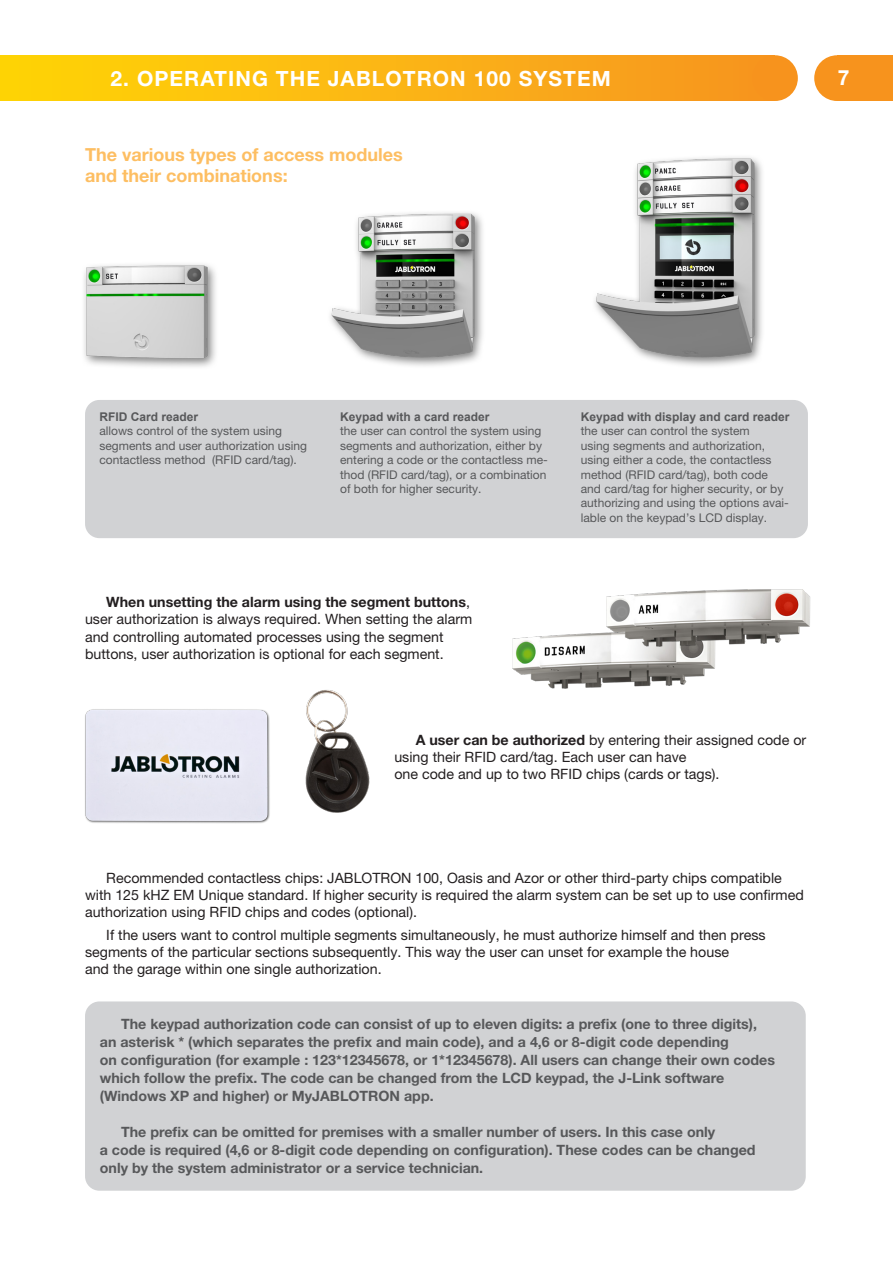
<style>
.page{position:relative;width:893px;height:1263px;background:#fff}
.page>*{position:absolute;margin:0;border:0;box-sizing:border-box;transform-origin:0 0}
.zakladni_pismo{font:700 21px "Helvetica Neue LT Pro";letter-spacing:.05em;color:#fff}
.zakladni_pismo-2{font:700 18px/21.6px "Helvetica Neue LT Pro";color:#fdbe62}
.zakladni_pismo-3{font:14.25px/17.1px "Helvetica Neue LT Pro";color:#231f20}
.text_v_tabulkách{font:700 14.25px/18px "Helvetica Neue LT Pro";color:#57585a}
.text_v_tabulkách-2{font:12px/14.4px "Helvetica Neue LT Pro";color:#57585a}
.text_v_tabulkách-3{font:700 12px "Arial";color:#57585a}
.s1{font-weight:700}
</style>
<div class="page">
<div style="left:837px;top:55px;width:56px;height:46px;background:#f7931d"></div>
<div style="left:814px;top:55px;width:46px;height:46px;background:#f7931d;border-radius:50%"></div>
<div style="left:0;top:55px;width:775px;height:46px;background:linear-gradient(to right,#ffd606,#f79421)"></div>
<div style="left:752px;top:55px;width:46px;height:46px;background:#f7931d;border-radius:50%"></div>
<img style="left:512px;top:633px;width:204px;height:55px">
<img style="left:598px;top:589px;width:213px;height:58px">
<img style="left:85px;top:709px;width:185px;height:115px">
<img style="left:305px;top:690px;width:65px;height:123px">
<div style="left:85px;top:400px;width:723px;height:138px;background:#d1d2d4;border-radius:14px"></div>
<div style="left:85px;top:1001px;width:721px;height:190px;background:#d1d2d4;border-radius:14px"></div>
<img style="left:84px;top:264px;width:132px;height:103px">
<img style="left:595px;top:157px;width:167px;height:209px">
<img style="left:330px;top:212px;width:153px;height:154px">
<p class="zakladni_pismo" style="left:111px;top:65px;width:502px">2. OPERATING THE JABLOTRON 100 SYSTEM</p>
<p class="zakladni_pismo-2" style="left:85px;top:143px;width:319px">The various types of access modules and their combinations:</p>
<h1 class="zakladni_pismo" style="left:838px;top:65px;width:13px">7</h1>
<p class="text_v_tabulkách-3" style="left:99px;top:408px;width:100px">RFID Card reader</p>
<p class="text_v_tabulkách-2" style="left:99px;top:424px;width:209px">allows control of the system using segments and user authorization using contactless method (RFID card/tag).</p>
<p class="text_v_tabulkách-3" style="left:340px;top:408px;width:151px">Keypad with a card reader</p>
<p class="text_v_tabulkách-2" style="left:340px;top:424px;width:209px">the user can control the system using segments and authorization, either by entering a code or the contactless me&shy;thod (RFID card/tag), or a combination of both for higher security.</p>
<p class="zakladni_pismo-3" style="left:85px;top:593px;width:389px;text-indent:21px"><span class="s1">When unsetting the alarm using the segment buttons</span>, user authorization is always required. When setting the alarm and controlling automated processes using the segment buttons, user authorization is optional for each segment.</p>
<p class="text_v_tabulkách-3" style="left:581px;top:408px;width:210px">Keypad with display and card reader</p>
<p class="text_v_tabulkách-2" style="left:581px;top:424px;width:210px">the user can control the system<br>using segments and authorization, using either a code, the contactless method (RFID card/tag), both code and card/tag for higher security, or by authorizing and using the options avai&shy;lable on the keypad’s LCD display.</p>
<p class="zakladni_pismo-3" style="left:394px;top:731px;width:413px;text-indent:21px"><span class="s1">A user can be authorized</span> by entering their assigned code or using their RFID card/tag. Each user can have<br>one code and up to two RFID chips (cards or tags).</p>
<p class="zakladni_pismo-3" style="left:85px;top:869px;width:720px;text-indent:21px">Recommended contactless chips: JABLOTRON 100, Oasis and Azor or other third-party chips compatible with 125 kHZ EM Unique standard. If higher security is required the alarm system can be set up to use confirmed authorization using RFID chips and codes (optional).</p>
<p class="zakladni_pismo-3" style="left:85px;top:926px;width:682px;text-indent:21px">If the users want to control multiple segments simultaneously, he must authorize himself and then press segments of the particular sections subsequently. This way the user can unset for example the house<br>and the garage within one single authorization.</p>
<p class="text_v_tabulkách" style="left:100px;top:1014px;width:677px;text-indent:21px">The keypad authorization code can consist of up to eleven digits: a prefix (one to three digits), an asterisk * (which separates the prefix and main code), and a 4,6 or 8-digit code depending<br>on configuration (for example : 123*12345678, or 1*12345678). All users can change their own codes which follow the prefix. The code can be changed from the LCD keypad, the J-Link software (Windows XP and higher) or MyJABLOTRON app.</p>
<p class="text_v_tabulkách" style="left:100px;top:1122px;width:657px;text-indent:21px">The prefix can be omitted for premises with a smaller number of users. In this case only<br>a code is required (4,6 or 8-digit code depending on configuration). These codes can be changed only by the system administrator or a service technician.</p>
</div>
